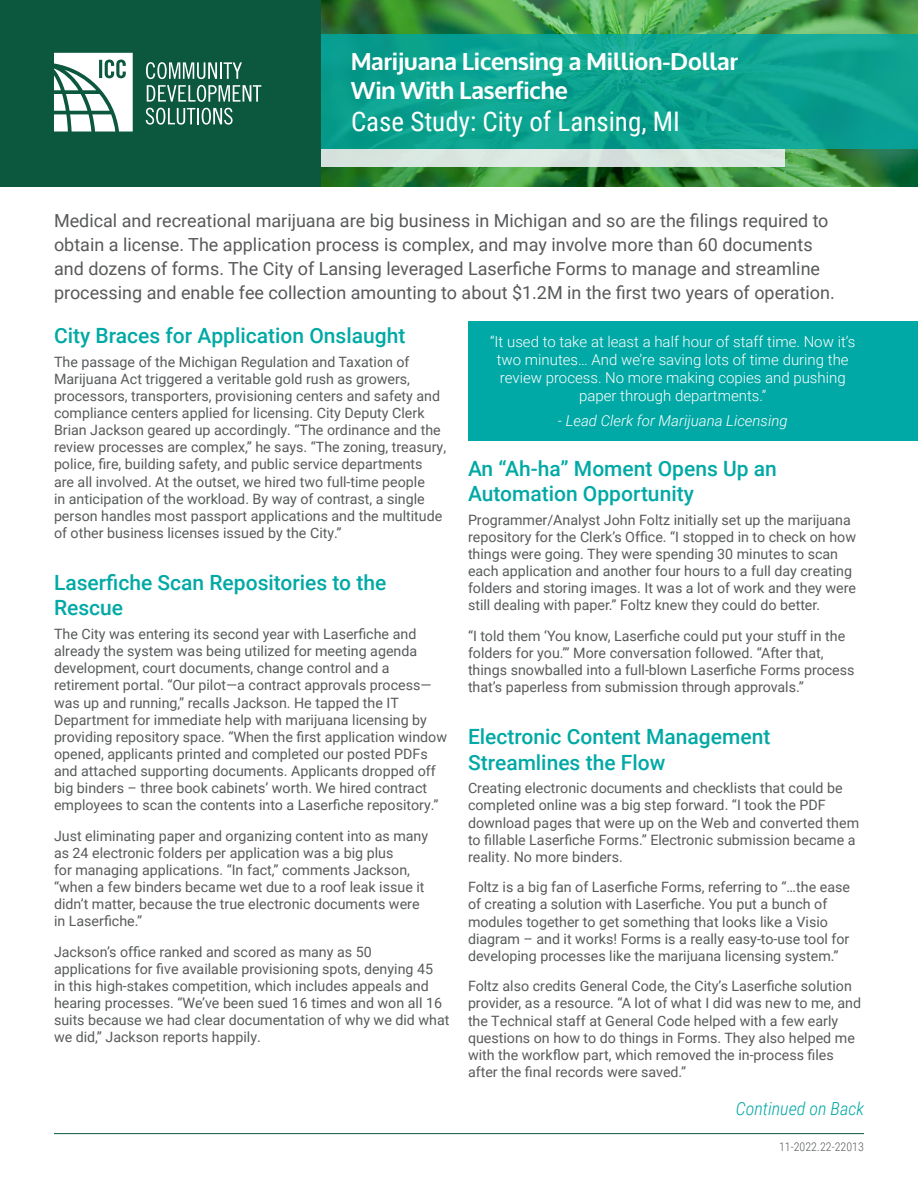
<style>
.page{position:relative;width:918px;height:1188px;background:#fff}
.page>*{position:absolute;margin:0;border:0;box-sizing:border-box;transform-origin:0 0}
.t1{font:27px "Roboto Condensed";color:#fff}
.t2{font:700 24px/28.8px "Oxygen";color:#fff}
.t3{font:500 21px/25.2px "Roboto";color:#00a9a5}
.t4{font:18px/24px "Roboto";color:#58595b}
.t5{font:italic 300 18px "Roboto Condensed";color:#00a8a5}
.t6{font:300 15px/18px "Roboto";color:#fff;text-align:center}
.t7{font:italic 300 15px "Roboto";color:#fff}
.t8{font:14.25px/17.1px "Roboto";color:#585a5b}
.t9{font:300 12px "Roboto Condensed";color:#585a5b}
</style>
<div class="page">
<hr style="left:54px;top:1133px;width:810px;height:1px;background:#0b583f">
<img style="left:321px;top:0;width:597px;height:186px">
<div style="left:0;top:0;width:321px;height:186px;background:#0b583f"></div>
<svg style="left:54px;top:53px;width:79px;height:79px"></svg>
<svg style="left:146px;top:62px;width:96px;height:17px"></svg>
<svg style="left:147px;top:85px;width:114px;height:17px"></svg>
<svg style="left:146px;top:108px;width:87px;height:17px"></svg>
<svg style="left:321px;top:35px;width:597px;height:114px;background:#0ca290"></svg>
<div style="left:321px;top:149px;width:463px;height:18px;background:#d9e6e0"></div>
<div style="left:468px;top:321px;width:450px;height:120px;background:#00a9a5"></div>
<h2 class="t2" style="left:351px;top:48px;width:388px">Marijuana Licensing a Million-Dollar<br>Win With Laserfiche</h2>
<h1 class="t1" style="left:351px;top:103px;width:330px">Case Study: City of Lansing, MI</h1>
<p class="t4" style="left:54px;top:208px;width:782px">Medical and recreational marijuana are big business in Michigan and so are the filings required to obtain a license. The application process is complex, and may involve more than 60 documents and dozens of forms. The City of Lansing leveraged Laserfiche Forms to manage and streamline processing and enable fee collection amounting to about $1.2M in the first two years of operation.</p>
<h3 class="t3" style="left:54px;top:322px;width:353px">City Braces for Application Onslaught</h3>
<p class="t8" style="left:54px;top:353px;width:394px">The passage of the Michigan Regulation and Taxation of Marijuana Act triggered a veritable gold rush as growers, processors, transporters, provisioning centers and safety and compliance centers applied for licensing. City Deputy Clerk Brian Jackson geared up accordingly. “The ordinance and the review processes are complex,” he says. “The zoning, treasury, police, fire, building safety, and public service departments are all involved. At the outset, we hired two full-time people<br>in anticipation of the workload. By way of contrast, a single person handles most passport applications and the multitude of other business licenses issued by the City.”</p>
<h3 class="t3" style="left:54px;top:569px;width:334px">Laserfiche Scan Repositories to the<br>Rescue</h3>
<p class="t8" style="left:54px;top:625px;width:395px">The City was entering its second year with Laserfiche and already the system was being utilized for meeting agenda development, court documents, change control and a retirement portal. “Our pilot—a contract approvals process— was up and running,” recalls Jackson. He tapped the IT Department for immediate help with marijuana licensing by providing repository space. “When the first application window opened, applicants printed and completed our posted PDFs and attached supporting documents. Applicants dropped off big binders – three book cabinets’ worth. We hired contract employees to scan the contents into a Laserfiche repository.”</p>
<p class="t8" style="left:54px;top:827px;width:376px">Just eliminating paper and organizing content into as many as 24 electronic folders per application was a big plus<br>for managing applications. “In fact,” comments Jackson, “when a few binders became wet due to a roof leak issue it didn’t matter, because the true electronic documents were in Laserfiche.”</p>
<p class="t8" style="left:54px;top:943px;width:397px">Jackson’s office ranked and scored as many as 50 applications for five available provisioning spots, denying 45<br>in this high-stakes competition, which includes appeals and hearing processes. “We’ve been sued 16 times and won all 16 suits because we had clear documentation of why we did what we did,” Jackson reports happily.</p>
<p class="t6" style="left:490px;top:332px;width:367px">“It used to take at least a half hour of staff time. Now it’s two minutes… And we’re saving lots of time during the review process. No more making copies and pushing paper through departments.”</p>
<p class="t7" style="left:558px;top:410px;width:231px">- Lead Clerk for Marijuana Licensing</p>
<h3 class="t3" style="left:468px;top:455px;width:310px">An “Ah-ha” Moment Opens Up an<br>Automation Opportunity</h3>
<p class="t8" style="left:468px;top:511px;width:390px">Programmer/Analyst John Foltz initially set up the marijuana repository for the Clerk’s Office. “I stopped in to check on how things were going. They were spending 30 minutes to scan each application and another four hours to a full day creating folders and storing images. It was a lot of work and they were still dealing with paper.” Foltz knew they could do better.</p>
<p class="t8" style="left:468px;top:627px;width:388px">“I told them ‘You know, Laserfiche could put your stuff in the folders for you.’” More conversation followed. “After that, things snowballed into a full-blown Laserfiche Forms process that’s paperless from submission through approvals.”</p>
<h3 class="t3" style="left:468px;top:723px;width:304px">Electronic Content Management<br>Streamlines the Flow</h3>
<p class="t8" style="left:468px;top:779px;width:393px">Creating electronic documents and checklists that could be completed online was a big step forward. “I took the PDF download pages that were up on the Web and converted them to fillable Laserfiche Forms.” Electronic submission became a reality. No more binders.</p>
<p class="t8" style="left:468px;top:878px;width:384px">Foltz is a big fan of Laserfiche Forms, referring to “…the ease of creating a solution with Laserfiche. You put a bunch of modules together to get something that looks like a Visio diagram – and it works! Forms is a really easy-to-use tool for developing processes like the marijuana licensing system.”</p>
<p class="t8" style="left:468px;top:977px;width:395px">Foltz also credits General Code, the City’s Laserfiche solution provider, as a resource. “A lot of what I did was new to me, and the Technical staff at General Code helped with a few early questions on how to do things in Forms. They also helped me with the workflow part, which removed the in-process files after the final records were saved.”</p>
<p class="t5" style="left:736px;top:1096px;width:130px">Continued on Back</p>
<p class="t9" style="left:779px;top:1139px;width:86px">11-2022.22-22013</p>
</div>
